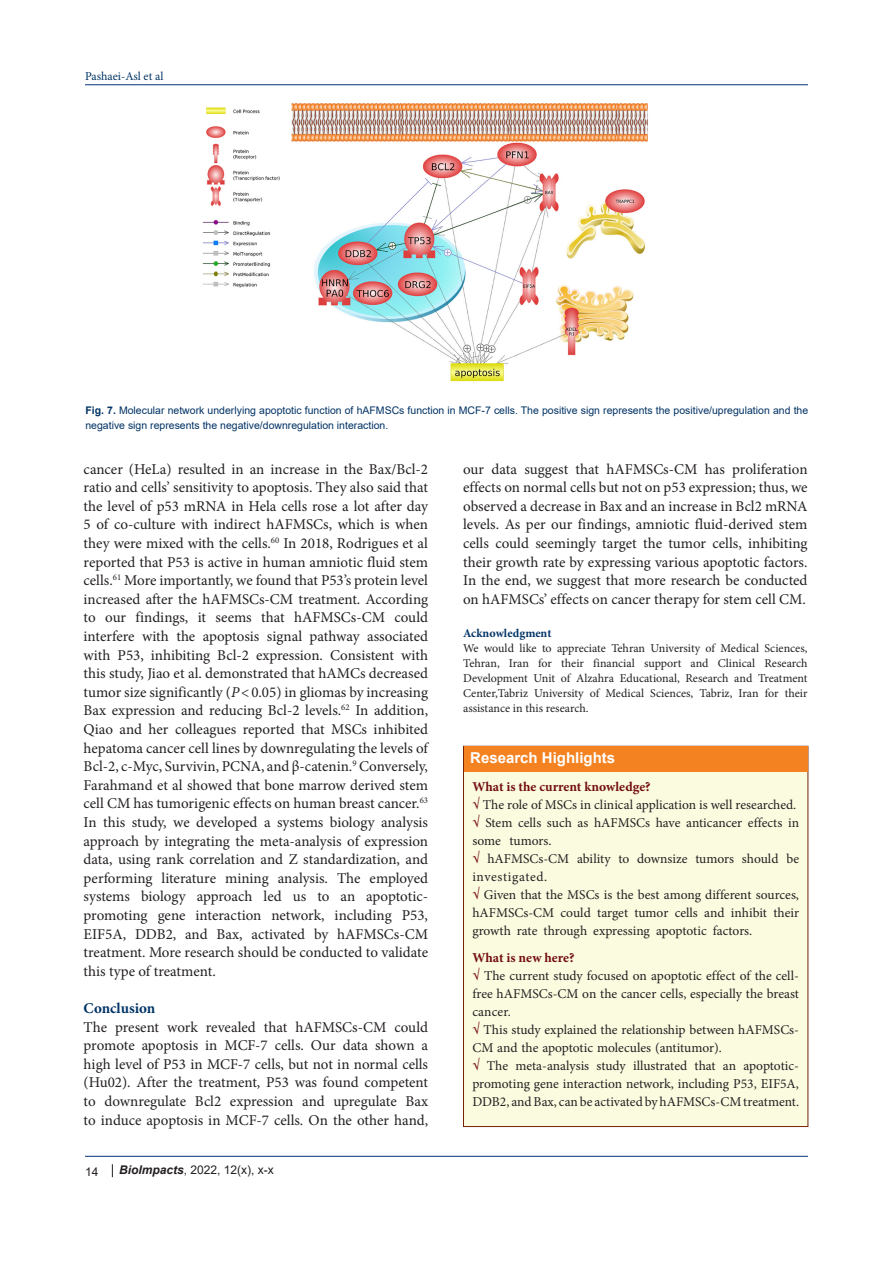
<style>
.page{position:relative;width:893px;height:1263px;background:#fff}
.page>*{position:absolute;margin:0;border:0;box-sizing:border-box;transform-origin:0 0}
.t1{font:15px/18.6px "Minion Pro";color:#231f20;text-align:justify}
.t2{font:700 15px "Arial";color:#fff}
.t3{font:700 15px "Minion Pro";color:#003466}
.BT{font:13.5px/18px "Minion Pro";color:#231f20}
.BT-2{font:700 13.5px "Minion Pro";color:#730e10}
.t4{font:12px/15px "Minion Pro";color:#231f20;text-align:justify}
.t5{font:12px "Arial";color:#231f20}
.t6{font:12px "Minion Pro";letter-spacing:-.005em;color:#003466}
.t7{font:700 12px "Minion Pro";color:#003466}
.t8{font:10.5px/15px "Arial";color:#003264}
.s1{font-weight:700}
.s2{font-style:italic}
.s3{font-weight:700;color:#730e10}
.s4{font-weight:700;font-style:italic}
</style>
<div class="page">
<hr style="left:85px;top:84px;width:723px;height:1px;background:#053278">
<hr style="left:85px;top:1156px;width:723px;height:1px;background:#053278">
<svg style="left:112px;top:1164px;width:1px;height:13px"></svg>
<img style="left:202px;top:103px;width:446px;height:279px">
<div style="left:463px;top:746px;width:345px;height:380px;background:#fbfbe0"></div>
<div style="left:464px;top:746px;width:343px;height:25px;background:#f58220"></div>
<p class="t6" style="left:85px;top:68px;width:80px">Pashaei-Asl et al</p>
<p class="t8" style="left:85px;top:403px;width:724px"><span class="s1">Fig. 7.</span> Molecular network underlying apoptotic function of hAFMSCs function in MCF-7 cells. The positive sign represents the positive/upregulation and the negative sign represents the negative/downregulation interaction.</p>
<p class="t1" style="left:84px;top:460px;width:346px">cancer (HeLa) resulted in an increase in the Bax/Bcl-2 ratio and cells’ sensitivity to apoptosis. They also said that the level of p53 mRNA in Hela cells rose a lot after day 5 of co-culture with indirect hAFMSCs, which is when they were mixed with the cells.<sup>60</sup> In 2018, Rodrigues et al reported that P53 is active in human amniotic fluid stem cells.<sup>61</sup> More importantly, we found that P53’s protein level increased after the hAFMSCs-CM treatment. According to our findings, it seems that hAFMSCs-CM could interfere with the apoptosis signal pathway associated with P53, inhibiting Bcl-2 expression. Consistent with this study, Jiao et al. demonstrated that hAMCs decreased tumor size significantly (<span class="s2">P</span>&lt;0.05) in gliomas by increasing Bax expression and reducing Bcl-2 levels.<sup>62</sup> In addition, Qiao and her colleagues reported that MSCs inhibited hepatoma cancer cell lines by downregulating the levels of Bcl-2, c-Myc, Survivin, PCNA, and β-catenin.<sup>9</sup> Conversely, Farahmand et al showed that bone marrow derived stem cell CM has tumorigenic effects on human breast cancer.<sup>63<br></sup>In this study, we developed a systems biology analysis approach by integrating the meta-analysis of expression data, using rank correlation and Z standardization, and performing literature mining analysis. The employed systems biology approach led us to an apoptotic&shy;promoting gene interaction network, including P53, EIF5A, DDB2, and Bax, activated by hAFMSCs-CM treatment. More research should be conducted to validate this type of treatment.</p>
<p class="t3" style="left:84px;top:998px;width:73px">Conclusion</p>
<p class="t1" style="left:84px;top:1018px;width:346px">The present work revealed that hAFMSCs-CM could promote apoptosis in MCF-7 cells. Our data shown a high level of P53 in MCF-7 cells, but not in normal cells (Hu02). After the treatment, P53 was found competent to downregulate Bcl2 expression and upregulate Bax to induce apoptosis in MCF-7 cells. On the other hand,</p>
<p class="t1" style="left:463px;top:460px;width:346px">our data suggest that hAFMSCs-CM has proliferation effects on normal cells but not on p53 expression; thus, we observed a decrease in Bax and an increase in Bcl2 mRNA levels. As per our findings, amniotic fluid-derived stem cells could seemingly target the tumor cells, inhibiting their growth rate by expressing various apoptotic factors.<br>In the end, we suggest that more research be conducted on hAFMSCs’ effects on cancer therapy for stem cell CM.</p>
<p class="t7" style="left:463px;top:625px;width:90px">Acknowledgment</p>
<p class="t4" style="left:463px;top:641px;width:346px">We would like to appreciate Tehran University of Medical Sciences, Tehran, Iran for their financial support and Clinical Research Development Unit of Alzahra Educational, Research and Treatment Center,Tabriz University of Medical Sciences, Tabriz, Iran for their assistance in this research.</p>
<p class="t2" style="left:470px;top:747px;width:147px">Research Highlights</p>
<p class="BT-2" style="left:472px;top:778px;width:180px">What is the current knowledge?</p>
<p class="BT" style="left:472px;top:796px;width:325px"><span class="s3">√</span> The role of MSCs in clinical application is well researched.</p>
<p class="BT" style="left:472px;top:814px;width:328px"><span class="s3">√</span> Stem cells such as hAFMSCs have anticancer effects in some tumors.</p>
<p class="BT" style="left:472px;top:850px;width:328px"><span class="s3">√</span> hAFMSCs-CM ability to downsize tumors should be investigated.</p>
<p class="BT" style="left:472px;top:886px;width:328px;text-align:justify"><span class="s3">√</span> Given that the MSCs is the best among different sources, hAFMSCs-CM could target tumor cells and inhibit their growth rate through expressing apoptotic factors.</p>
<p class="BT-2" style="left:472px;top:948px;width:104px">What is new here?</p>
<p class="BT" style="left:472px;top:967px;width:328px;text-align:justify"><span class="s3">√</span> The current study focused on apoptotic effect of the cell&shy;free hAFMSCs-CM on the cancer cells, especially the breast cancer.</p>
<p class="BT" style="left:472px;top:1021px;width:328px"><span class="s3">√</span> This study explained the relationship between hAFMSCs-<br>CM and the apoptotic molecules (antitumor).</p>
<p class="BT" style="left:472px;top:1057px;width:328px;text-align:justify"><span class="s3">√</span> The meta-analysis study illustrated that an apoptotic&shy;promoting gene interaction network, including P53, EIF5A, DDB2, and Bax, can be activated by hAFMSCs-CM treatment.</p>
<p class="t5" style="left:85px;top:1163px;width:15px">14</p>
<p class="t5" style="left:119px;top:1162px;width:156px"><span class="s4">BioImpacts</span>, 2022, 12(x), x-x</p>
</div>
